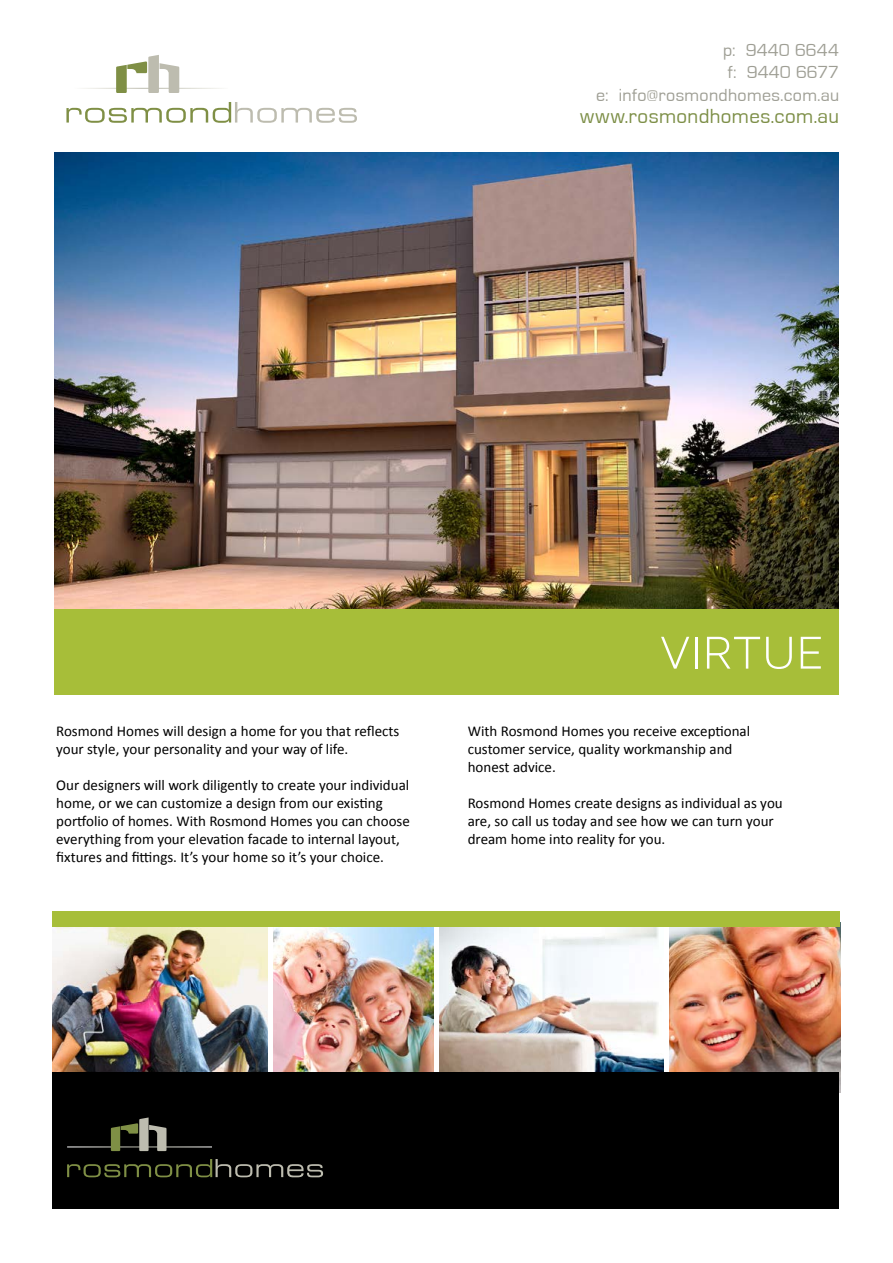
<style>
.page{position:relative;width:893px;height:1263px;background:#fff}
.page>*{position:absolute;margin:0;border:0;box-sizing:border-box;transform-origin:0 0}
.t1{font:49.5px "Maven Pro Light 300";letter-spacing:.02em;color:#fff}
.t2{font:21px "Eurostile";letter-spacing:.015em;color:#7c8e46}
.t3{font:18px/22.5px "Eurostile";letter-spacing:.01em;color:#9e9e94;text-align:right}
.t4{font:15px/18px "Calibri";color:#000}
</style>
<div class="page">
<img style="left:670px;top:927px;width:170px;height:165px">
<img style="left:273px;top:927px;width:160px;height:145px">
<img style="left:439px;top:927px;width:224px;height:145px">
<img style="left:53px;top:927px;width:214px;height:145px">
<div style="left:53px;top:1072px;width:786px;height:137px;background:#000"></div>
<svg style="left:66px;top:102px;width:291px;height:21px"></svg>
<svg style="left:116px;top:55px;width:63px;height:38px"></svg>
<svg style="left:67px;top:1159px;width:256px;height:18px"></svg>
<hr style="left:67px;top:1146px;width:145px;height:1px;background:#fff">
<svg style="left:111px;top:1117px;width:55px;height:34px"></svg>
<img style="left:54px;top:153px;width:785px;height:456px">
<div style="left:54px;top:609px;width:785px;height:85px;background:#a7be39"></div>
<div style="left:53px;top:911px;width:787px;height:16px;background:#a7be39"></div>
<p class="t3" style="left:596px;top:39px;width:244px">p: 9440 6644<br>f: 9440 6677<br>e: info@rosmondhomes.com.au</p>
<h2 class="t2" style="left:580px;top:105px;width:261px">www.rosmondhomes.com.au</h2>
<p class="t4" style="left:56px;top:722px;width:345px">Rosmond Homes will design a home for you that reflects your style, your personality and your way of life.</p>
<p class="t4" style="left:56px;top:776px;width:355px">Our designers will work diligently to create your individual home, or we can customize a design from our existing portfolio of homes. With Rosmond Homes you can choose everything from your elevation facade to internal layout, fixtures and fittings. It’s your home so it’s your choice.</p>
<h1 class="t1" style="left:660px;top:625px;width:165px">VIRTUE</h1>
<p class="t4" style="left:468px;top:722px;width:284px">With Rosmond Homes you receive exceptional customer service, quality workmanship and honest advice.</p>
<p class="t4" style="left:468px;top:794px;width:316px">Rosmond Homes create designs as individual as you are, so call us today and see how we can turn your dream home into reality for you.</p>
</div>
